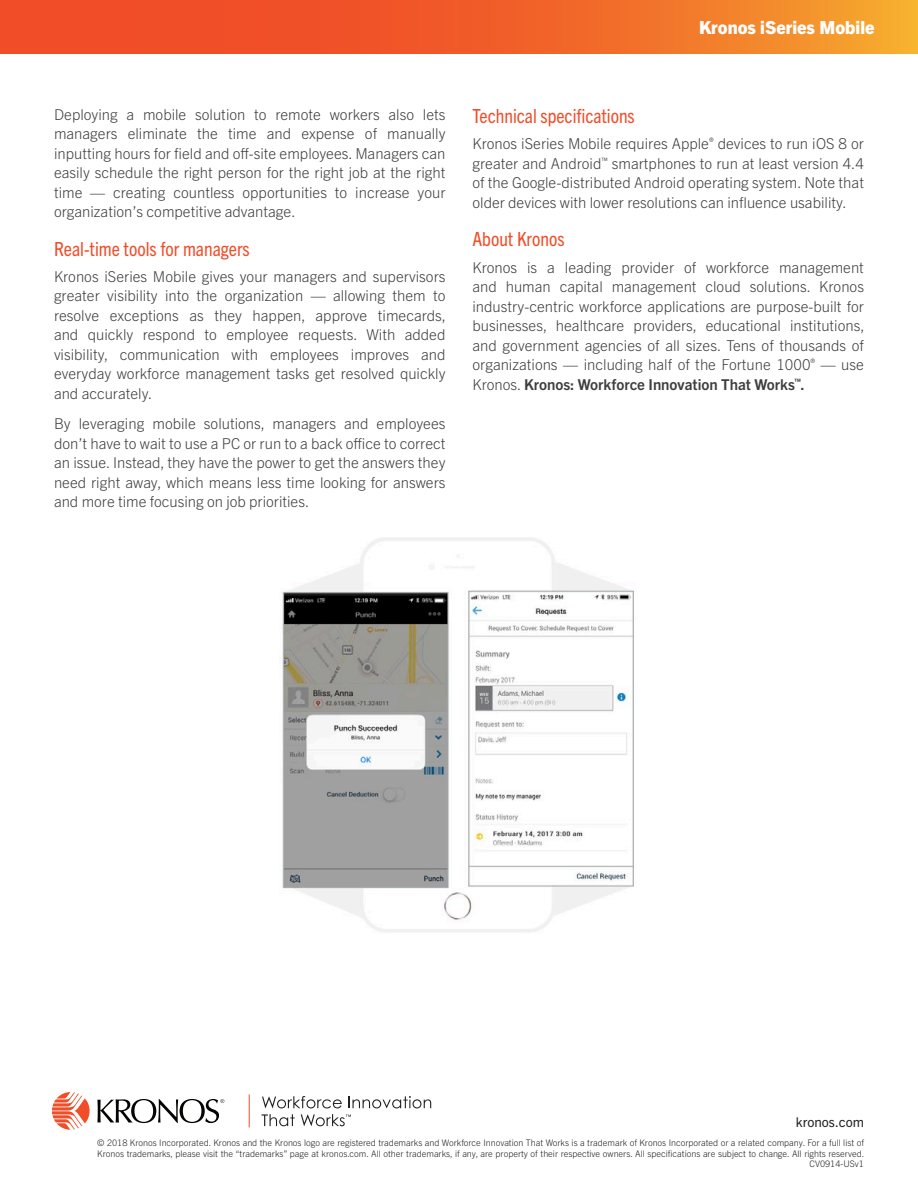
<style>
.page{position:relative;width:918px;height:1188px;background:#fff}
.page>*{position:absolute;margin:0;border:0;box-sizing:border-box;transform-origin:0 0}
.Subhead{font:condensed 19.5px "Trade Gothic Next LT Pro";color:#f04d28}
.t1{font:800 18px "Trade Gothic Next LT Pro";color:#fff}
.Body{font:300 15px/19.5px "Trade Gothic Next LT Pro";color:#3e3e3f;text-align:justify}
.URL{font:13.5px "Trade Gothic Next LT Pro";color:#231f20}
.Copyright{font:300 9px/10.5px "Trade Gothic Next LT Pro";color:#231f20;text-align:right}
.s1{font-weight:700}
</style>
<div class="page">
<svg style="left:0;top:0;width:918px;height:54px;background:#f16629"></svg>
<svg style="left:52px;top:1092px;width:38px;height:38px"></svg>
<hr style="left:249px;top:1094px;width:1px;height:33px;background:#f04d28">
<svg style="left:262px;top:1096px;width:80px;height:12px"></svg>
<svg style="left:349px;top:1096px;width:82px;height:12px"></svg>
<svg style="left:261px;top:1114px;width:34px;height:12px"></svg>
<svg style="left:301px;top:1114px;width:50px;height:12px"></svg>
<svg style="left:97px;top:1099px;width:127px;height:24px"></svg>
<img style="left:281px;top:538px;width:353px;height:394px">
<p class="t1" style="left:699px;top:15px;width:177px">Kronos iSeries Mobile</p>
<p class="Body" style="left:54px;top:103px;width:393px">Deploying a mobile solution to remote workers also lets managers eliminate the time and expense of manually inputting hours for field and off-site employees. Managers can easily schedule the right person for the right job at the right time — creating countless opportunities to increase your organization’s competitive advantage.</p>
<p class="Subhead" style="left:54px;top:235px;width:197px">Real-time tools for managers</p>
<p class="Body" style="left:54px;top:266px;width:394px">Kronos iSeries Mobile gives your managers and supervisors greater visibility into the organization — allowing them to resolve exceptions as they happen, approve timecards, and quickly respond to employee requests. With added visibility, communication with employees improves and everyday workforce management tasks get resolved quickly and accurately.</p>
<p class="Body" style="left:54px;top:413px;width:393px">By leveraging mobile solutions, managers and employees don’t have to wait to use a PC or run to a back office to correct an issue. Instead, they have the power to get the answers they need right away, which means less time looking for answers and more time focusing on job priorities.</p>
<p class="Subhead" style="left:472px;top:103px;width:164px">Technical specifications</p>
<p class="Body" style="left:472px;top:133px;width:393px">Kronos iSeries Mobile requires Apple<sup>®</sup> devices to run iOS 8 or greater and Android<sup>™</sup> smartphones to run at least version 4.4 of the Google-distributed Android operating system. Note that older devices with lower resolutions can influence usability.</p>
<p class="Subhead" style="left:472px;top:226px;width:94px">About Kronos</p>
<p class="Body" style="left:472px;top:256px;width:394px">Kronos is a leading provider of workforce management and human capital management cloud solutions. Kronos industry-centric workforce applications are purpose-built for businesses, healthcare providers, educational institutions, and government agencies of all sizes. Tens of thousands of organizations — including half of the Fortune 1000<sup>®</sup> — use Kronos. <span class="s1">Kronos: Workforce Innovation That Works</span><sup>™</sup><span class="s1">.</span></p>
<p class="URL" style="left:796px;top:1113px;width:70px">kronos.com</p>
<p class="Copyright" style="left:97px;top:1137px;width:769px">© 2018 Kronos Incorporated. Kronos and the Kronos logo are registered trademarks and Workforce Innovation That Works is a trademark of Kronos Incorporated or a related company. For a full list of<br>Kronos trademarks, please visit the “trademarks” page at kronos.com. All other trademarks, if any, are property of their respective owners. All specifications are subject to change. All rights reserved.<br>CV0914-USv1</p>
</div>
